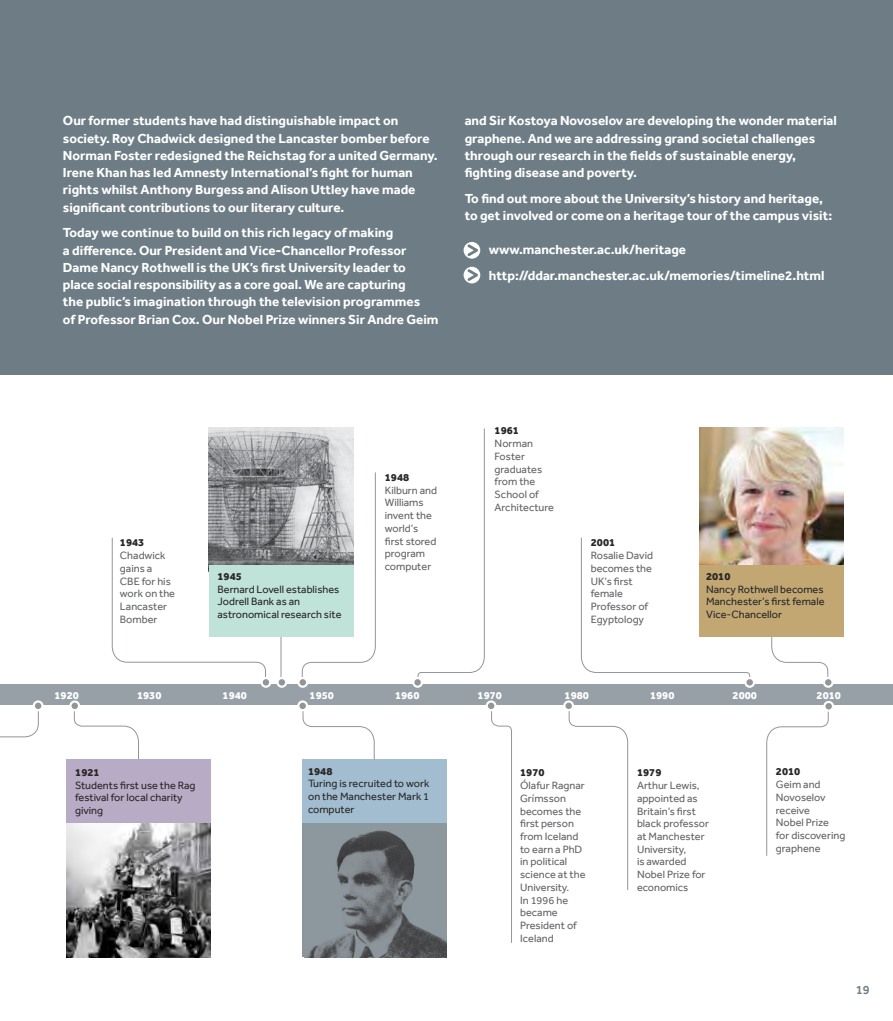
<style>
.page{position:relative;width:893px;height:1021px;background:#fff}
.page>*{position:absolute;margin:0;border:0;box-sizing:border-box;transform-origin:0 0}
.t1{font:700 13.5px/17.2px "Effra";color:#fff}
.t2{font:500 12.75px "Effra";color:#6e7d85}
.t3{font:10.95px/12.8px "Effra";color:#636466}
.t4{font:10.95px/12.8px "Effra";color:#292829;text-align:justify}
.t5{font:800 10.95px "Effra";color:#292829}
.t6{font:800 10.95px "Effra";color:#fff}
</style>
<div class="page">
<div style="left:0;top:0;width:893px;height:374px;background:#6e7d85"></div>
<svg style="left:465px;top:242px;width:16px;height:16px"></svg>
<svg style="left:465px;top:267px;width:16px;height:16px"></svg>
<div style="left:302px;top:759px;width:144px;height:65px;background:#a2bdcf"></div>
<img style="left:699px;top:427px;width:144px;height:138px">
<div style="left:302px;top:823px;width:144px;height:134px;background:#8c959c"></div>
<img style="left:307px;top:830px;width:139px;height:127px">
<div style="left:66px;top:759px;width:144px;height:65px;background:#b8abc5"></div>
<img style="left:66px;top:823px;width:144px;height:134px">
<img style="left:209px;top:427px;width:144px;height:138px">
<svg style="left:0;top:711px;width:39px;height:27px"></svg>
<svg style="left:73px;top:711px;width:66px;height:49px"></svg>
<svg style="left:111px;top:537px;width:155px;height:140px"></svg>
<hr style="left:281px;top:631px;width:1px;height:52px;background:#939598">
<svg style="left:301px;top:471px;width:75px;height:206px"></svg>
<svg style="left:417px;top:428px;width:68px;height:249px"></svg>
<svg style="left:580px;top:537px;width:170px;height:140px"></svg>
<svg style="left:771px;top:636px;width:58px;height:41px"></svg>
<svg style="left:491px;top:711px;width:21px;height:232px"></svg>
<svg style="left:568px;top:711px;width:61px;height:179px"></svg>
<svg style="left:766px;top:711px;width:63px;height:145px"></svg>
<div style="left:699px;top:565px;width:144px;height:71px;background:#c2a773"></div>
<div style="left:209px;top:565px;width:144px;height:71px;background:#bfe2d9"></div>
<div style="left:0;top:684px;width:893px;height:21px;background:#98a0a7"></div>
<div style="left:34px;top:701px;width:8px;height:9px;background:#939598;border-radius:50%"></div>
<div style="left:33px;top:700px;width:11px;height:11px;border:2px solid #fff;border-radius:50%"></div>
<div style="left:70px;top:701px;width:9px;height:9px;background:#939598;border-radius:50%"></div>
<div style="left:69px;top:700px;width:11px;height:11px;border:2px solid #fff;border-radius:50%"></div>
<div style="left:487px;top:701px;width:8px;height:9px;background:#939598;border-radius:50%"></div>
<div style="left:486px;top:700px;width:10px;height:11px;border:2px solid #fff;border-radius:50%"></div>
<div style="left:564px;top:701px;width:9px;height:9px;background:#939598;border-radius:50%"></div>
<div style="left:563px;top:700px;width:11px;height:11px;border:2px solid #fff;border-radius:50%"></div>
<svg style="left:824px;top:702px;width:9px;height:8px"></svg>
<div style="left:823px;top:700px;width:11px;height:11px;border:2px solid #fff;border-radius:50%"></div>
<div style="left:824px;top:678px;width:9px;height:8px;background:#939598;border-radius:50%"></div>
<div style="left:823px;top:677px;width:11px;height:10px;border:2px solid #fff;border-radius:50%"></div>
<div style="left:745px;top:678px;width:9px;height:8px;background:#939598;border-radius:50%"></div>
<div style="left:744px;top:677px;width:11px;height:10px;border:2px solid #fff;border-radius:50%"></div>
<div style="left:413px;top:678px;width:9px;height:8px;background:#939598;border-radius:50%"></div>
<div style="left:412px;top:677px;width:11px;height:10px;border:2px solid #fff;border-radius:50%"></div>
<div style="left:298px;top:678px;width:9px;height:8px;background:#939598;border-radius:50%"></div>
<div style="left:297px;top:677px;width:11px;height:10px;border:2px solid #fff;border-radius:50%"></div>
<div style="left:277px;top:678px;width:9px;height:8px;background:#939598;border-radius:50%"></div>
<div style="left:276px;top:677px;width:11px;height:10px;border:2px solid #fff;border-radius:50%"></div>
<div style="left:262px;top:678px;width:8px;height:8px;background:#939598;border-radius:50%"></div>
<div style="left:261px;top:677px;width:10px;height:10px;border:2px solid #fff;border-radius:50%"></div>
<svg style="left:302px;top:711px;width:73px;height:49px"></svg>
<div style="left:298px;top:701px;width:9px;height:9px;background:#939598;border-radius:50%"></div>
<div style="left:297px;top:700px;width:11px;height:11px;border:2px solid #fff;border-radius:50%"></div>
<p class="t1" style="left:63px;top:112px;width:376px">Our former students have had distinguishable impact on society. Roy Chadwick designed the Lancaster bomber before Norman Foster redesigned the Reichstag for a united Germany.<br>Irene Khan has led Amnesty International’s fight for human rights whilst Anthony Burgess and Alison Uttley have made significant contributions to our literary culture.</p>
<p class="t1" style="left:63px;top:224px;width:377px">Today we continue to build on this rich legacy of making<br>a difference. Our President and Vice-Chancellor Professor Dame Nancy Rothwell is the UK’s first University leader to place social responsibility as a core goal. We are capturing<br>the public’s imagination through the television programmes<br>of Professor Brian Cox. Our Nobel Prize winners Sir Andre Geim</p>
<p class="t1" style="left:465px;top:112px;width:374px">and Sir Kostoya Novoselov are developing the wonder material graphene. And we are addressing grand societal challenges through our research in the fields of sustainable energy, fighting disease and poverty.</p>
<p class="t1" style="left:465px;top:189px;width:369px">To find out more about the University’s history and heritage, to get involved or come on a heritage tour of the campus visit:</p>
<p class="t1" style="left:489px;top:237px;width:337px;line-height:25.8px">www.manchester.ac.uk/heritage http://ddar.manchester.ac.uk/memories/timeline2.html</p>
<p class="t5" style="left:120px;top:536px;width:26px">1943</p>
<p class="t3" style="left:120px;top:549px;width:57px">Chadwick gains a<br>CBE for his work on the<br>Lancaster<br>Bomber</p>
<p class="t5" style="left:217px;top:569px;width:26px">1945</p>
<p class="t4" style="left:217px;top:582px;width:126px;text-align:left">Bernard Lovell establishes<br>Jodrell Bank as an astronomical research site</p>
<p class="t5" style="left:385px;top:471px;width:26px">1948</p>
<p class="t3" style="left:385px;top:483px;width:54px">Kilburn and<br>Williams invent the world’s first stored program computer</p>
<p class="t5" style="left:495px;top:424px;width:26px">1961</p>
<p class="t3" style="left:495px;top:437px;width:61px">Norman<br>Foster graduates from the<br>School of<br>Architecture</p>
<p class="t5" style="left:591px;top:536px;width:26px">2001</p>
<p class="t3" style="left:591px;top:549px;width:64px">Rosalie David becomes the<br>UK’s first female<br>Professor of<br>Egyptology</p>
<p class="t5" style="left:706px;top:569px;width:26px">2010</p>
<p class="t4" style="left:706px;top:582px;width:120px">Nancy Rothwell becomes Manchester’s first female Vice-Chancellor</p>
<p class="t6" style="left:55px;top:688px;width:26px">1920</p>
<p class="t6" style="left:137px;top:688px;width:26px">1930</p>
<p class="t6" style="left:223px;top:688px;width:26px">1940</p>
<p class="t6" style="left:310px;top:688px;width:26px">1950</p>
<p class="t6" style="left:395px;top:688px;width:26px">1960</p>
<p class="t6" style="left:478px;top:688px;width:26px">1970</p>
<p class="t6" style="left:565px;top:688px;width:26px">1980</p>
<p class="t6" style="left:650px;top:688px;width:26px">1990</p>
<p class="t6" style="left:733px;top:688px;width:26px">2000</p>
<p class="t6" style="left:817px;top:688px;width:26px">2010</p>
<p class="t5" style="left:75px;top:765px;width:26px">1921</p>
<p class="t4" style="left:75px;top:778px;width:122px;text-align:left">Students first use the Rag festival for local charity giving</p>
<p class="t5" style="left:308px;top:764px;width:26px">1948</p>
<p class="t4" style="left:308px;top:777px;width:123px">Turing is recruited to work on the Manchester Mark 1 computer</p>
<p class="t5" style="left:520px;top:766px;width:26px">1970</p>
<p class="t3" style="left:520px;top:779px;width:67px">Ólafur Ragnar<br>Grímsson becomes the first person from Iceland to earn a PhD in political science at the<br>University.<br>In 1996 he became<br>President of<br>Iceland</p>
<p class="t5" style="left:637px;top:766px;width:26px">1979</p>
<p class="t3" style="left:637px;top:779px;width:74px">Arthur Lewis, appointed as<br>Britain’s first black professor at Manchester<br>University,<br>is awarded<br>Nobel Prize for economics</p>
<p class="t5" style="left:776px;top:765px;width:26px">2010</p>
<p class="t3" style="left:776px;top:778px;width:71px">Geim and<br>Novoselov receive<br>Nobel Prize<br>for discovering graphene</p>
<p class="t2" style="left:856px;top:982px;width:15px">19</p>
</div>
